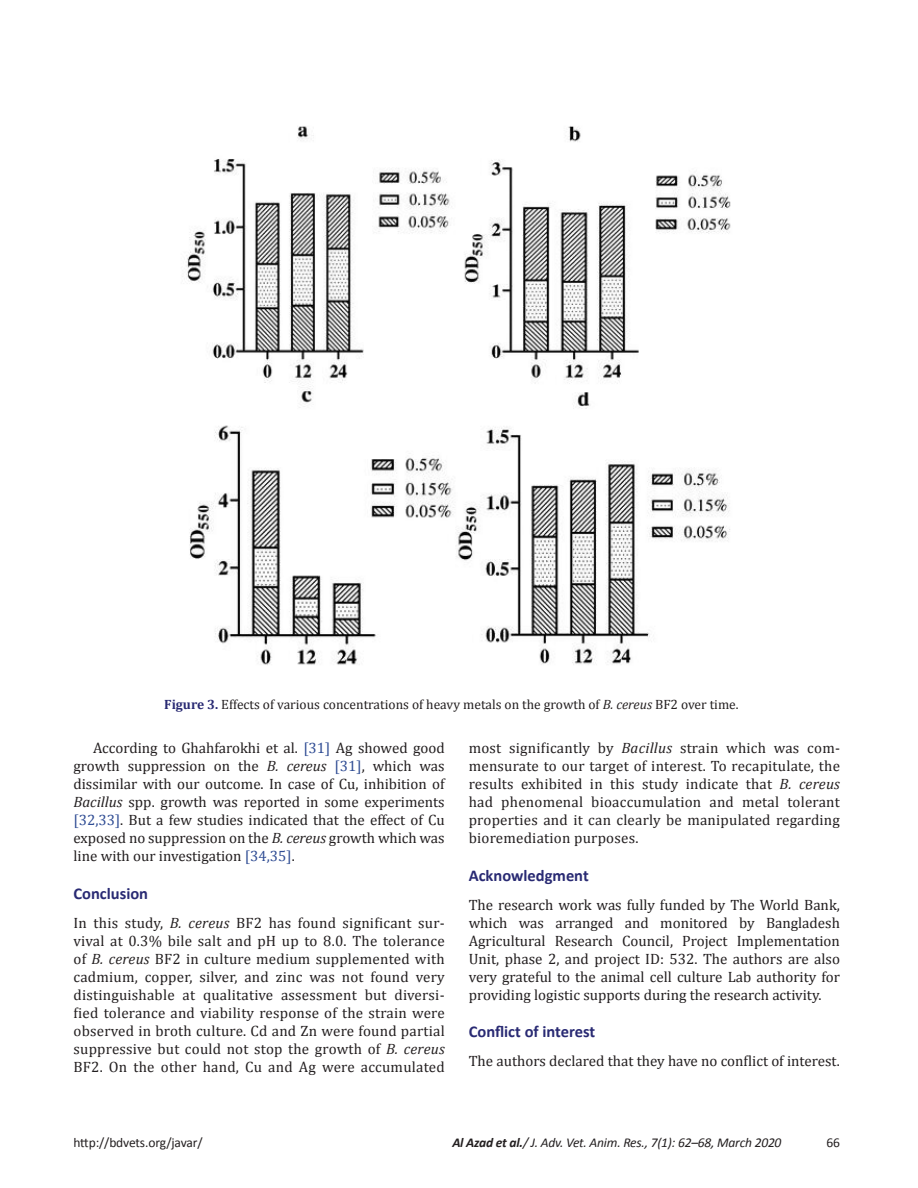
<style>
.page{position:relative;width:918px;height:1188px;background:#fff}
.page>*{position:absolute;margin:0;border:0;box-sizing:border-box;transform-origin:0 0}
.Head_A{font:700 16.5px "Calibri";color:#292a73}
.Para_1st{font:15px/18px "Cambria";color:#231f20;text-align:justify}
.Para_Indent{font:15px/18px "Cambria";color:#231f20;text-align:justify}
.t1{font:13.5px "Cambria";color:#231f20}
.t2{font:italic 13.5px "Calibri";letter-spacing:-.015em;color:#231f20}
.t3{font:13.5px "Calibri";letter-spacing:-.01em;color:#231f20}
.s1{font-weight:700;color:#292a73}
.s2{font-style:italic}
.s3{color:#304d94}
.s4{font-weight:700}
</style>
<div class="page">
<img style="left:186px;top:126px;width:545px;height:539px">
<p class="t1" style="left:164px;top:696px;width:576px"><span class="s1">Figure 3.</span> Effects of various concentrations of heavy metals on the growth of <span class="s2">B. cereus</span> BF2 over time.</p>
<p class="Para_Indent" style="left:74px;top:739px;width:373px;text-indent:20px">According to Ghahfarokhi et al. <span class="s3">[31]</span> Ag showed good growth suppression on the <span class="s2">B. cereus</span> <span class="s3">[31]</span>, which was dissimilar with our outcome. In case of Cu, inhibition of <span class="s2">Bacillus</span> spp. growth was reported in some experiments <span class="s3">[32,33]</span>. But a few studies indicated that the effect of Cu exposed no suppression on the <span class="s2">B. cereus</span> growth which was line with our investigation <span class="s3">[34,35]</span>.</p>
<p class="Head_A" style="left:74px;top:883px;width:76px">Conclusion</p>
<p class="Para_1st" style="left:74px;top:913px;width:373px">In this study, <span class="s2">B. cereus</span> BF2 has found significant sur&shy;vival at 0.3% bile salt and pH up to 8.0. The tolerance of <span class="s2">B. cereus</span> BF2 in culture medium supplemented with cadmium, copper, silver, and zinc was not found very distinguishable at qualitative assessment but diversi&shy;fied tolerance and viability response of the strain were observed in broth culture. Cd and Zn were found partial suppressive but could not stop the growth of <span class="s2">B. cereus </span>BF2. On the other hand, Cu and Ag were accumulated</p>
<p class="Para_1st" style="left:469px;top:739px;width:373px">most significantly by <span class="s2">Bacillus</span> strain which was com&shy;mensurate to our target of interest. To recapitulate, the results exhibited in this study indicate that <span class="s2">B. cereus </span>had phenomenal bioaccumulation and metal tolerant properties and it can clearly be manipulated regarding bioremediation purposes.</p>
<p class="Head_A" style="left:469px;top:865px;width:122px">Acknowledgment</p>
<p class="Para_1st" style="left:469px;top:895px;width:373px">The research work was fully funded by The World Bank, which was arranged and monitored by Bangladesh Agricultural Research Council, Project Implementation Unit, phase 2, and project ID: 532. The authors are also very grateful to the animal cell culture Lab authority for providing logistic supports during the research activity.</p>
<p class="Head_A" style="left:469px;top:1022px;width:128px">Conflict of interest</p>
<p class="Para_1st" style="left:469px;top:1052px;width:373px">The authors declared that they have no conflict of interest.</p>
<p class="t3" style="left:74px;top:1134px;width:131px">http://bdvets.org/javar/</p>
<p class="t2" style="left:452px;top:1134px;width:331px"><span class="s4">Al Azad et al.</span>/ J. Adv. Vet. Anim. Res., 7(1): 62–68, March 2020</p>
<p class="t3" style="left:826px;top:1134px;width:15px">66</p>
</div>
